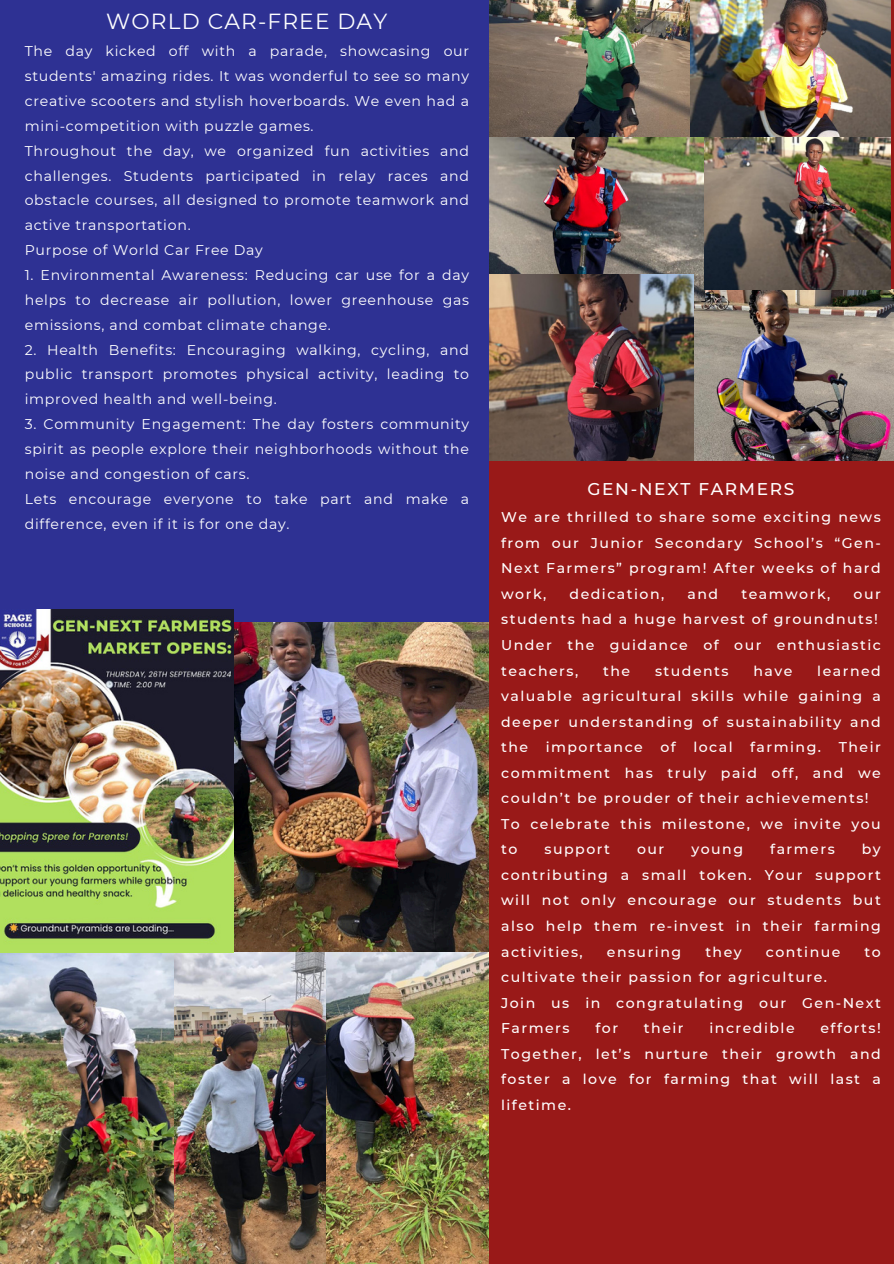
<style>
.page{position:relative;width:894px;height:1264px;background:#fff}
.page>*{position:absolute;margin:0;border:0;box-sizing:border-box;transform-origin:0 0}
.t1{font:21.75px "Montserrat";letter-spacing:.05em;color:#fff}
.t2{font:500 16.95px "Montserrat";letter-spacing:.1em;color:#fff}
.t3{font:500 14.1px/25.5px "Montserrat";letter-spacing:.105em;color:#fff;text-align:justify}
.t4{font:14.1px/24.9px "Montserrat";letter-spacing:.05em;color:#fff;text-align:justify}
</style>
<div class="page">
<div style="left:0;top:0;width:893px;height:1263px;background:#991918"></div>
<div style="left:0;top:0;width:489px;height:623px;background:#2e3193"></div>
<img style="left:233px;top:623px;width:255px;height:329px">
<img style="left:0;top:952px;width:488px;height:311px">
<img style="left:489px;top:0;width:201px;height:137px">
<img style="left:690px;top:0;width:199px;height:137px">
<img style="left:694px;top:289px;width:199px;height:171px">
<img style="left:489px;top:137px;width:215px;height:163px">
<img style="left:704px;top:137px;width:186px;height:152px">
<img style="left:489px;top:274px;width:204px;height:186px">
<img style="left:0;top:609px;width:233px;height:343px">
<p class="t1" style="left:106px;top:8px;width:282px">WORLD CAR-FREE DAY</p>
<p class="t4" style="left:25px;top:39px;width:445px">The day kicked off with a parade, showcasing our students' amazing rides. It was wonderful to see so many creative scooters and stylish hoverboards. We even had a mini-competition with puzzle games.</p>
<p class="t4" style="left:25px;top:138px;width:445px">Throughout the day, we organized fun activities and challenges. Students participated in relay races and obstacle courses, all designed to promote teamwork and active transportation.</p>
<p class="t4" style="left:25px;top:237px;width:240px">Purpose of World Car Free Day</p>
<p class="t4" style="left:25px;top:262px;width:445px">1. Environmental Awareness: Reducing car use for a day helps to decrease air pollution, lower greenhouse gas emissions, and combat climate change.</p>
<p class="t4" style="left:25px;top:337px;width:445px">2. Health Benefits: Encouraging walking, cycling, and public transport promotes physical activity, leading to improved health and well-being.</p>
<p class="t4" style="left:25px;top:411px;width:445px">3. Community Engagement: The day fosters community spirit as people explore their neighborhoods without the noise and congestion of cars.</p>
<p class="t4" style="left:25px;top:486px;width:445px">Lets encourage everyone to take part and make a difference, even if it is for one day.</p>
<h1 class="t2" style="left:587px;top:478px;width:208px">GEN-NEXT FARMERS</h1>
<h1 class="t3" style="left:501px;top:504px;width:381px">We are thrilled to share some exciting news from our Junior Secondary School’s “Gen-Next Farmers” program! After weeks of hard work,</h1>
<h1 class="t3" style="left:569px;top:581px;width:96px">dedication,</h1>
<h1 class="t3" style="left:687px;top:581px;width:32px">and</h1>
<h1 class="t3" style="left:741px;top:581px;width:90px">teamwork,</h1>
<h1 class="t3" style="left:501px;top:581px;width:381px;text-align:left;text-indent:352px">our students had a huge harvest of groundnuts!<br>Under the guidance of our enthusiastic teachers,</h1>
<h1 class="t3" style="left:501px;top:657px;width:381px;text-align:left;text-indent:316px">learned valuable agricultural skills while gaining a deeper understanding of sustainability and the importance of local farming. Their commitment has truly paid off, and we couldn’t be prouder of their achievements!<br>To celebrate this milestone, we invite you to</h1>
<h1 class="t3" style="left:603px;top:657px;width:29px">the</h1>
<h1 class="t3" style="left:654px;top:657px;width:75px">students</h1>
<h1 class="t3" style="left:753px;top:657px;width:40px">have</h1>
<h1 class="t3" style="left:544px;top:836px;width:67px">support</h1>
<h1 class="t3" style="left:637px;top:836px;width:29px">our</h1>
<h1 class="t3" style="left:691px;top:836px;width:53px">young</h1>
<h1 class="t3" style="left:770px;top:836px;width:66px">farmers</h1>
<h1 class="t3" style="left:501px;top:836px;width:381px;text-indent:360px">by contributing a small token. Your support will not only encourage our students but also help them re-invest in their farming activities,</h1>
<h1 class="t3" style="left:606px;top:938px;width:76px">ensuring</h1>
<h1 class="t3" style="left:705px;top:938px;width:38px">they</h1>
<h1 class="t3" style="left:765px;top:938px;width:76px">continue</h1>
<h1 class="t3" style="left:864px;top:938px;width:18px">to</h1>
<h1 class="t3" style="left:501px;top:964px;width:381px;text-align:left">cultivate their passion for agriculture.<br>Join us in congratulating our Gen-Next<br>Farmers</h1>
<h1 class="t3" style="left:595px;top:1015px;width:24px">for</h1>
<h1 class="t3" style="left:643px;top:1015px;width:41px">their</h1>
<h1 class="t3" style="left:709px;top:1015px;width:87px">incredible</h1>
<h1 class="t3" style="left:501px;top:1015px;width:381px;text-indent:319px">efforts!<br>Together, let’s nurture their growth and foster a love for farming that will last a lifetime.</h1>
</div>
